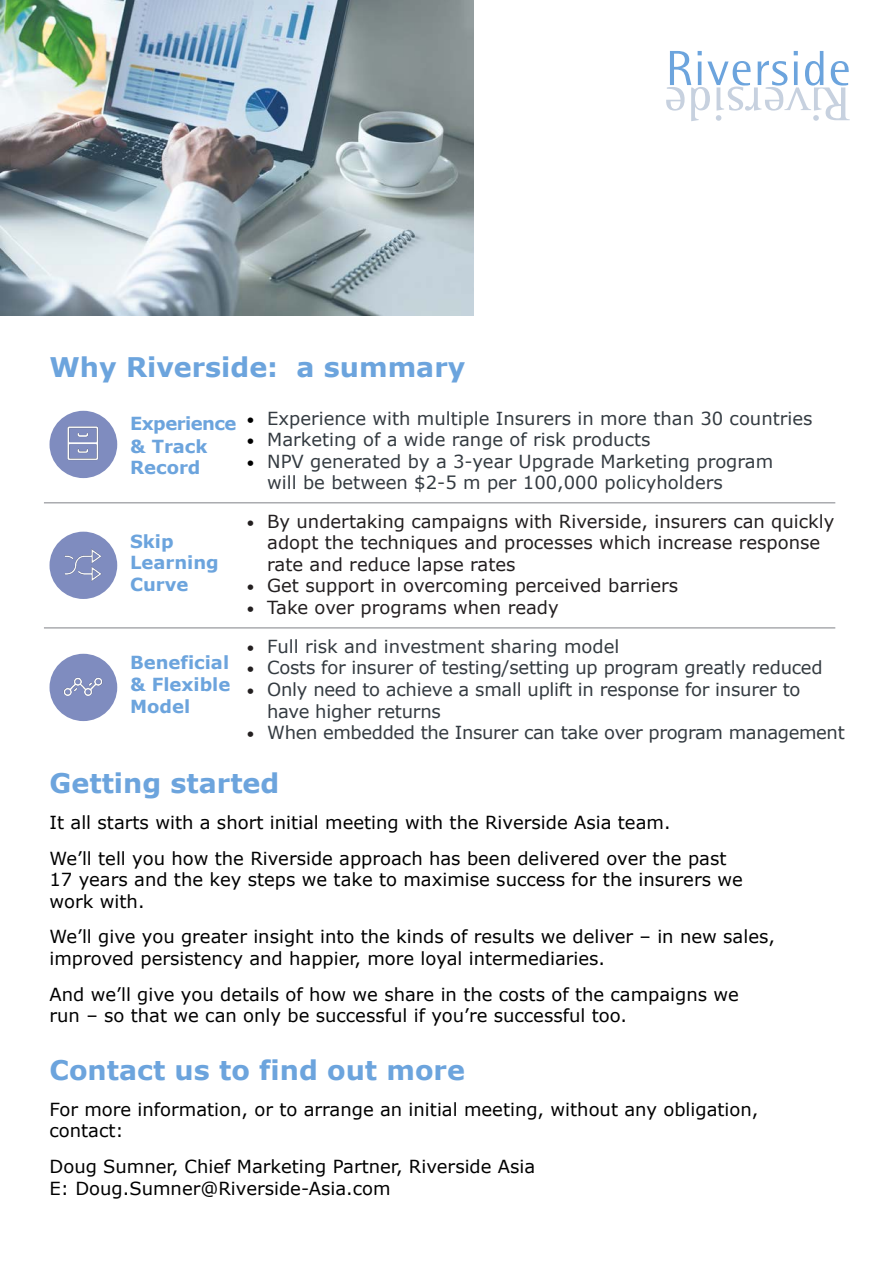
<style>
.page{position:relative;width:893px;height:1263px;background:#fff}
.page>*{position:absolute;margin:0;border:0;box-sizing:border-box;transform-origin:0 0}
.t1{font:700 27px "Verdana";color:#6ca4dd}
.t2{font:18px/21.6px "Verdana";color:#000}
.t3{font:18px/21.6px "Verdana";color:#343b41}
.t4{font:18px/21.6px "Verdana";color:#231f20}
.t5{font:700 18px/21.6px "Verdana";color:#6ca4dd}
.t6{font:18px "Verdana";letter-spacing:-.02em;color:#343b41}
.t7{font:700 18px "Verdana";letter-spacing:-.03em;color:#6ca4dd}
.s1{font-size:15px;color:#000}
.s2{font-size:15px}
.s3{font-size:15px;color:#231f20}
</style>
<div class="page">
<img style="left:0;top:0;width:473px;height:316px">
<div style="left:50px;top:411px;width:67px;height:67px;background:#7f8cbf;border-radius:50%"></div>
<img style="left:57px;top:416px;width:53px;height:54px">
<div style="left:50px;top:532px;width:67px;height:67px;background:#7f8cbf;border-radius:50%"></div>
<img style="left:57px;top:539px;width:53px;height:53px">
<div style="left:50px;top:654px;width:67px;height:67px;background:#7f8cbf;border-radius:50%"></div>
<img style="left:57px;top:660px;width:53px;height:54px">
<svg style="left:666px;top:51px;width:184px;height:70px"></svg>
<hr style="left:44px;top:502px;width:791px;height:1px;background:#aaabaf">
<hr style="left:44px;top:627px;width:791px;height:2px;background:#aaabaf">
<p class="t1" style="left:50px;top:350px;width:417px">Why Riverside: a summary</p>
<p class="t7" style="left:130px;top:412px;width:108px">Experience</p>
<p class="t5" style="left:130px;top:436px;width:79px;line-height:20.7px">&amp; Track<br>Record</p>
<p class="t5" style="left:130px;top:530px;width:90px">Skip<br>Learning<br>Curve</p>
<p class="t5" style="left:130px;top:651px;width:102px;text-align:justify">Beneficial &amp; Flexible Model</p>
<p class="t3" style="left:246px;top:407px;width:568px"><span class="s1">•</span> Experience with multiple Insurers in more than 30 countries</p>
<p class="t3" style="left:246px;top:428px;width:406px"><span class="s1">•</span> Marketing of a wide range of risk products</p>
<p class="t3" style="left:267px;top:450px;width:507px;text-indent:-21px"><span class="s1">•</span> NPV generated by a 3-year Upgrade Marketing program will be between $2-5 m per 100,000 policyholders</p>
<p class="t4" style="left:267px;top:510px;width:569px;text-indent:-21px"><span class="s2">•</span> By undertaking campaigns with Riverside, insurers can quickly adopt the techniques and processes which increase response rate and reduce lapse rates</p>
<p class="t4" style="left:246px;top:574px;width:433px"><span class="s2">•</span> Get support in overcoming perceived barriers</p>
<p class="t4" style="left:246px;top:596px;width:314px"><span class="s2">•</span> Take over programs when ready</p>
<p class="t3" style="left:246px;top:635px;width:374px"><span class="s3">•</span> Full risk and investment sharing model</p>
<p class="t3" style="left:246px;top:656px;width:578px"><span class="s3">•</span> Costs for insurer of testing/setting up program greatly reduced</p>
<p class="t3" style="left:267px;top:678px;width:535px;text-indent:-21px"><span class="s3">•</span> Only need to achieve a small uplift in response for insurer to have higher returns</p>
<p class="t6" style="left:246px;top:721px;width:600px"><span class="s3">•</span> When embedded the Insurer can take over program management</p>
<p class="t1" style="left:50px;top:766px;width:231px">Getting started</p>
<p class="t2" style="left:50px;top:811px;width:623px">It all starts with a short initial meeting with the Riverside Asia team.</p>
<p class="t2" style="left:50px;top:846px;width:695px">We’ll tell you how the Riverside approach has been delivered over the past<br>17 years and the key steps we take to maximise success for the insurers we work with.</p>
<p class="t2" style="left:50px;top:925px;width:727px">We’ll give you greater insight into the kinds of results we deliver – in new sales, improved persistency and happier, more loyal intermediaries.</p>
<p class="t2" style="left:50px;top:983px;width:691px">And we’ll give you details of how we share in the costs of the campaigns we run – so that we can only be successful if you’re successful too.</p>
<p class="t1" style="left:50px;top:1053px;width:417px">Contact us to find out more</p>
<p class="t2" style="left:50px;top:1098px;width:710px">For more information, or to arrange an initial meeting, without any obligation, contact:</p>
<p class="t2" style="left:50px;top:1155px;width:487px">Doug Sumner, Chief Marketing Partner, Riverside Asia</p>
<p class="t2" style="left:50px;top:1176px;width:343px">E: Doug.Sumner@Riverside-Asia.com</p>
</div>
